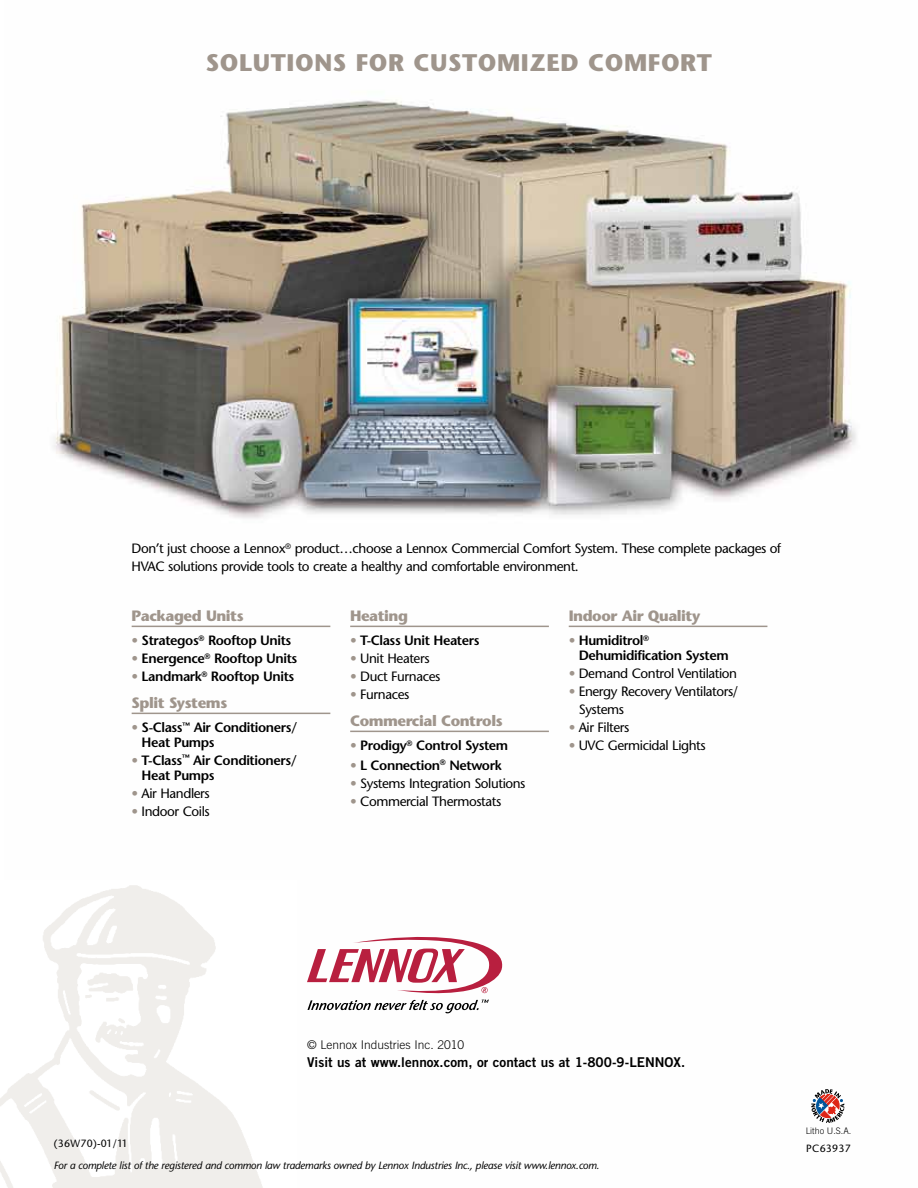
<style>
.page{position:relative;width:918px;height:1188px;background:#fff}
.page>*{position:absolute;margin:0;border:0;box-sizing:border-box;transform-origin:0 0}
.t1{font:700 24px "Stone Sans Std";letter-spacing:.025em;color:#9f958c}
.t2{font:700 15px "Stone Sans Std";letter-spacing:-.03em;color:#9f958c}
.t3{font:500 13.5px/18px "Stone Sans Std";letter-spacing:-.03em;color:#000}
.t4{font:600 13.5px/14.9px "Stone Sans Std";letter-spacing:-.03em;color:#000}
.t5{font:13.5px "Trade Gothic LT Std Bd 2";color:#000}
.t6{font:300 12px "Trade Gothic LT Std";color:#000}
.t7{font:italic 500 10.5px "Stone Sans Std";letter-spacing:-.02em;color:#000}
.t8{font:500 10.5px "Stone Sans Std";letter-spacing:.025em;color:#000}
.t9{font:300 9px "Trade Gothic LT Std";color:#000}
.s1{color:#9f958c}
.s2{font-weight:500;color:#9f958c}
</style>
<div class="page">
<img style="left:53px;top:100px;width:803px;height:1010px">
<hr style="left:132px;top:626px;width:198px;height:1px;background:#9f958c">
<hr style="left:132px;top:713px;width:198px;height:1px;background:#9f958c">
<hr style="left:350px;top:626px;width:199px;height:1px;background:#9f958c">
<hr style="left:350px;top:731px;width:199px;height:1px;background:#9f958c">
<hr style="left:569px;top:626px;width:198px;height:1px;background:#9f958c">
<img style="left:0;top:880px;width:296px;height:308px">
<svg style="left:811px;top:1089px;width:33px;height:34px"></svg>
<svg style="left:307px;top:936px;width:196px;height:77px"></svg>
<h1 class="t1" style="left:206px;top:49px;width:64px">Solutions</h1>
<h1 class="t1" style="left:356px;top:49px;width:17px">for</h1>
<h1 class="t1" style="left:414px;top:49px;width:18px">customi</h1>
<h1 class="t1" style="left:530px;top:49px;width:78px">zed comfort</h1>
<p class="t3" style="left:132px;top:539px;width:651px">Don’t just choose a Lennox<sup>®</sup> product…choose a Lennox Commercial Comfort System. These complete packages of<br>HVAC solutions provide tools to create a healthy and comfortable environment.</p>
<p class="t2" style="left:132px;top:607px;width:114px">Packaged Units</p>
<p class="t4" style="left:132px;top:633px;width:161px"><span class="s1">•</span> Strategos<sup>®</sup> Rooftop Units</p>
<p class="t4" style="left:132px;top:651px;width:167px"><span class="s2">•</span> Energence<sup>®</sup> Rooftop Units</p>
<p class="t4" style="left:132px;top:669px;width:164px"><span class="s2">•</span> Landmark<sup>®</sup> Rooftop Units</p>
<p class="t2" style="left:132px;top:694px;width:97px">Split Systems</p>
<p class="t4" style="left:142px;top:720px;width:157px;text-indent:-10px"><span class="s1">•</span> S-Class<sup>™</sup> Air Conditioners/<br>Heat Pumps</p>
<p class="t4" style="left:142px;top:753px;width:157px;text-indent:-10px"><span class="s2">•</span> T-Class<sup>™</sup> Air Conditioners/<br>Heat Pumps</p>
<p class="t3" style="left:132px;top:784px;width:80px"><span class="s1">•</span> Air Handlers</p>
<p class="t3" style="left:132px;top:802px;width:80px"><span class="s1">•</span> Indoor Coils</p>
<p class="t2" style="left:350px;top:607px;width:59px">Heating</p>
<p class="t4" style="left:350px;top:633px;width:131px"><span class="s1">•</span> T-Class Unit Heaters</p>
<p class="t3" style="left:350px;top:649px;width:81px"><span class="s1">•</span> Unit Heaters</p>
<p class="t3" style="left:350px;top:667px;width:92px"><span class="s1">•</span> Duct Furnaces</p>
<p class="t3" style="left:350px;top:685px;width:61px"><span class="s1">•</span> Furnaces</p>
<p class="t2" style="left:350px;top:712px;width:154px">Commercial Controls</p>
<p class="t4" style="left:350px;top:738px;width:160px"><span class="s1">•</span> Prodigy<sup>®</sup> Control System</p>
<p class="t4" style="left:350px;top:757px;width:153px"><span class="s2">•</span> L Connection<sup>®</sup> Network</p>
<p class="t3" style="left:350px;top:774px;width:177px"><span class="s1">•</span> Systems Integration Solutions</p>
<p class="t3" style="left:350px;top:792px;width:153px"><span class="s1">•</span> Commercial Thermostats</p>
<p class="t2" style="left:569px;top:607px;width:133px">Indoor Air Quality</p>
<p class="t4" style="left:579px;top:633px;width:152px;text-indent:-10px"><span class="s1">•</span> Humiditrol<sup>®<br></sup>Dehumidification System</p>
<p class="t3" style="left:569px;top:664px;width:170px"><span class="s1">•</span> Demand Control Ventilation</p>
<p class="t3" style="left:579px;top:682px;width:161px;text-indent:-10px"><span class="s1">•</span> Energy Recovery Ventilators/<br>Systems</p>
<p class="t3" style="left:569px;top:718px;width:62px"><span class="s1">•</span> Air Filters</p>
<p class="t3" style="left:569px;top:736px;width:139px"><span class="s1">•</span> UVC Germicidal Lights</p>
<p class="t8" style="left:54px;top:1137px;width:75px">(36W70)-01/11</p>
<p class="t6" style="left:307px;top:1038px;width:158px">© Lennox Industries Inc. 2010</p>
<p class="t5" style="left:307px;top:1054px;width:380px">Visit us at www.lennox.com, or contact us at 1-800-9-LENNOX.</p>
<p class="t7" style="left:54px;top:1159px;width:547px">For a complete list of the registered and common law trademarks owned by Lennox Industries Inc., please visit www.lennox.com.</p>
<p class="t9" style="left:806px;top:1125px;width:47px">Litho U.S.A.</p>
<p class="t8" style="left:806px;top:1142px;width:46px">PC63937</p>
</div>
